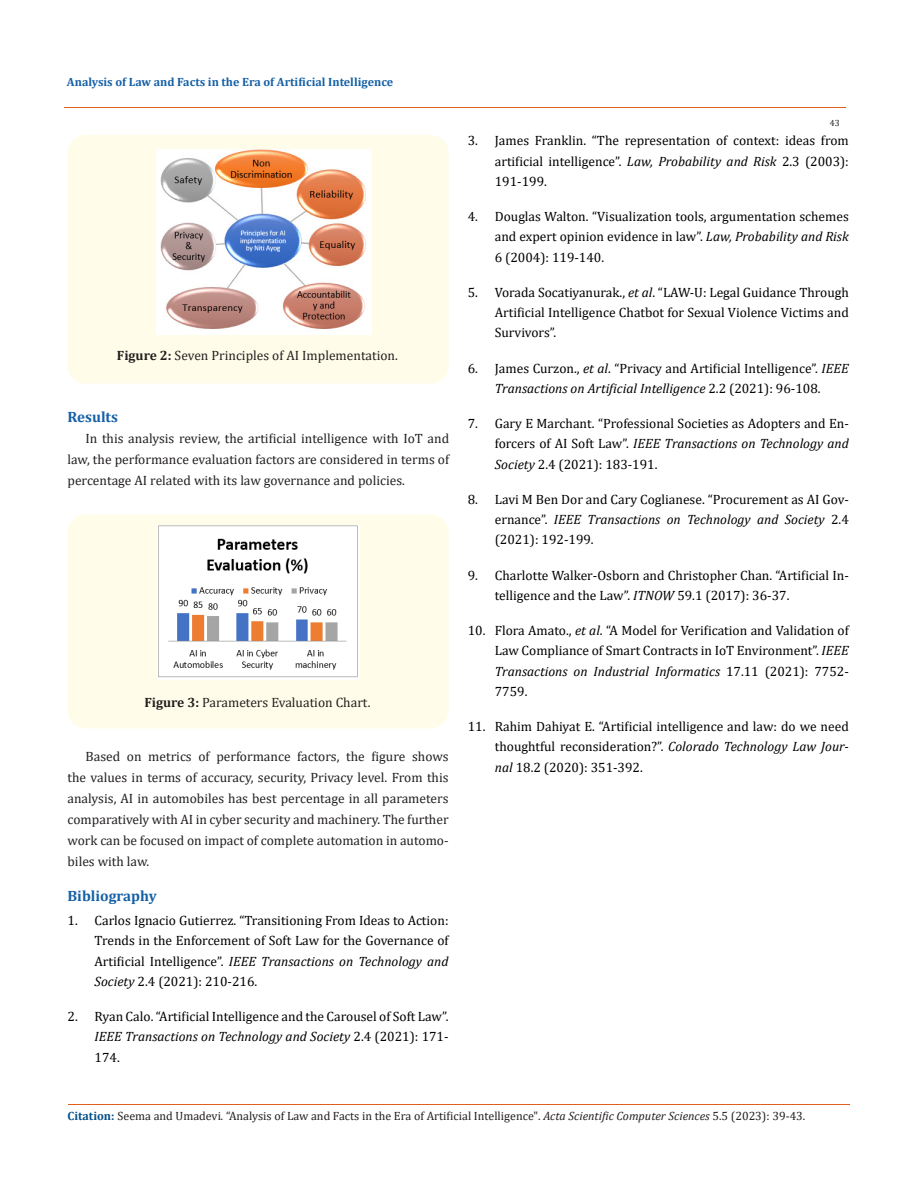
<style>
.page{position:relative;width:917px;height:1188px;background:#fff}
.page>*{position:absolute;margin:0;border:0;box-sizing:border-box;transform-origin:0 0}
.t1{font:700 15px "Cambria";color:#1560a6}
.t2{font:13.5px/20.2px "Cambria";color:#000;text-align:justify}
.List_Paragraph{font:13.5px/21px "Cambria";color:#231f20;text-align:justify}
.t3{font:12px "Cambria";color:#231f20}
.t4{font:700 12px "Cambria";color:#1560a6}
.t5{font:9px "Cambria";color:#231f20}
.s1{font-weight:700}
.s2{font-style:italic}
.s3{font-weight:700;color:#035089}
</style>
<div class="page">
<div style="left:68px;top:135px;width:380px;height:249px;background:#fffde9;border-radius:18px"></div>
<img style="left:156px;top:150px;width:215px;height:185px">
<div style="left:68px;top:514px;width:380px;height:214px;background:#fffde9;border-radius:18px"></div>
<img style="left:157px;top:526px;width:202px;height:154px">
<hr style="left:64px;top:108px;width:781px;height:1px;background:#e05d1a">
<hr style="left:68px;top:1105px;width:781px;height:1px;background:#e05d1a">
<p class="t4" style="left:67px;top:73px;width:328px">Analysis of Law and Facts in the Era of Artificial Intelligence</p>
<p class="List_Paragraph" style="left:117px;top:345px;width:282px"><span class="s1">Figure 2:</span> Seven Principles of AI Implementation.</p>
<p class="t1" style="left:68px;top:406px;width:52px">Results</p>
<p class="List_Paragraph" style="left:68px;top:428px;width:383px;text-indent:18px">In this analysis review, the artificial intelligence with IoT and law, the performance evaluation factors are considered in terms of percentage AI related with its law governance and policies.</p>
<p class="List_Paragraph" style="left:144px;top:691px;width:227px"><span class="s1">Figure 3:</span> Parameters Evaluation Chart.</p>
<p class="List_Paragraph" style="left:68px;top:746px;width:382px;text-indent:18px">Based on metrics of performance factors, the figure shows the values in terms of accuracy, security, Privacy level. From this analysis, AI in automobiles has best percentage in all parameters comparatively with AI in cyber security and machinery. The further work can be focused on impact of complete automation in automo&shy;biles with law.</p>
<p class="t1" style="left:68px;top:885px;width:91px">Bibliography</p>
<p class="t2" style="left:94px;top:910px;width:355px;text-indent:-27px">1. Carlos Ignacio Gutierrez. “Transitioning From Ideas to Action:<br>Trends in the Enforcement of Soft Law for the Governance of Artificial Intelligence”. <span class="s2">IEEE Transactions on Technology and Society</span> 2.4 (2021): 210-216.</p>
<p class="t2" style="left:94px;top:1006px;width:355px;text-indent:-27px">2. Ryan Calo. “Artificial Intelligence and the Carousel of Soft Law”.<br><span class="s2">IEEE Transactions on Technology and Society</span> 2.4 (2021): 171- 174.</p>
<p class="t5" style="left:829px;top:118px;width:11px">43</p>
<p class="t2" style="left:495px;top:131px;width:355px;text-indent:-27px">3. James Franklin. “The representation of context: ideas from artificial intelligence”. <span class="s2">Law, Probability and Risk</span> 2.3 (2003):<br>191-199.</p>
<p class="t2" style="left:495px;top:206px;width:355px;text-indent:-27px">4. Douglas Walton. “Visualization tools, argumentation schemes and expert opinion evidence in law”. <span class="s2">Law, Probability and Risk </span>6 (2004): 119-140.</p>
<p class="t2" style="left:495px;top:282px;width:355px;text-indent:-27px">5. Vorada Socatiyanurak., <span class="s2">et al</span>. “LAW-U: Legal Guidance Through Artificial Intelligence Chatbot for Sexual Violence Victims and Survivors”.</p>
<p class="t2" style="left:468px;top:358px;width:382px;text-align:center">6. James Curzon., <span class="s2">et al</span>. “Privacy and Artificial Intelligence”. <span class="s2">IEEE<br>Transactions on Artificial Intelligence</span> 2.2 (2021): 96-108.</p>
<p class="t2" style="left:495px;top:413px;width:355px;text-indent:-27px">7. Gary E Marchant. “Professional Societies as Adopters and En&shy;forcers of AI Soft Law”. <span class="s2">IEEE Transactions on Technology and Society</span> 2.4 (2021): 183-191.</p>
<p class="t2" style="left:495px;top:489px;width:355px;text-indent:-27px">8. Lavi M Ben Dor and Cary Coglianese. “Procurement as AI Gov&shy;ernance”. <span class="s2">IEEE Transactions on Technology and Society</span> 2.4 (2021): 192-199.</p>
<p class="t2" style="left:495px;top:565px;width:355px;text-indent:-27px">9. Charlotte Walker-Osborn and Christopher Chan. “Artificial In&shy;telligence and the Law”. <span class="s2">ITNOW</span> 59.1 (2017): 36-37.</p>
<p class="t2" style="left:495px;top:620px;width:355px;text-indent:-27px">10. Flora Amato., <span class="s2">et al</span>. “A Model for Verification and Validation of Law Compliance of Smart Contracts in IoT Environment”. <span class="s2">IEEE Transactions on Industrial Informatics</span> 17.11 (2021): 7752- 7759.</p>
<p class="t2" style="left:495px;top:716px;width:355px;text-indent:-27px">11. Rahim Dahiyat E. “Artificial intelligence and law: do we need thoughtful reconsideration?”. <span class="s2">Colorado Technology Law Jour&shy;nal</span> 18.2 (2020): 351-392.</p>
<p class="t3" style="left:68px;top:1109px;width:739px"><span class="s3">Citation:</span> Seema and Umadevi<span class="s2">.</span> “Analysis of Law and Facts in the Era of Artificial Intelligence". <span class="s2">Acta Scientific Computer Sciences</span> 5.5 (2023): 39-43.</p>
</div>
